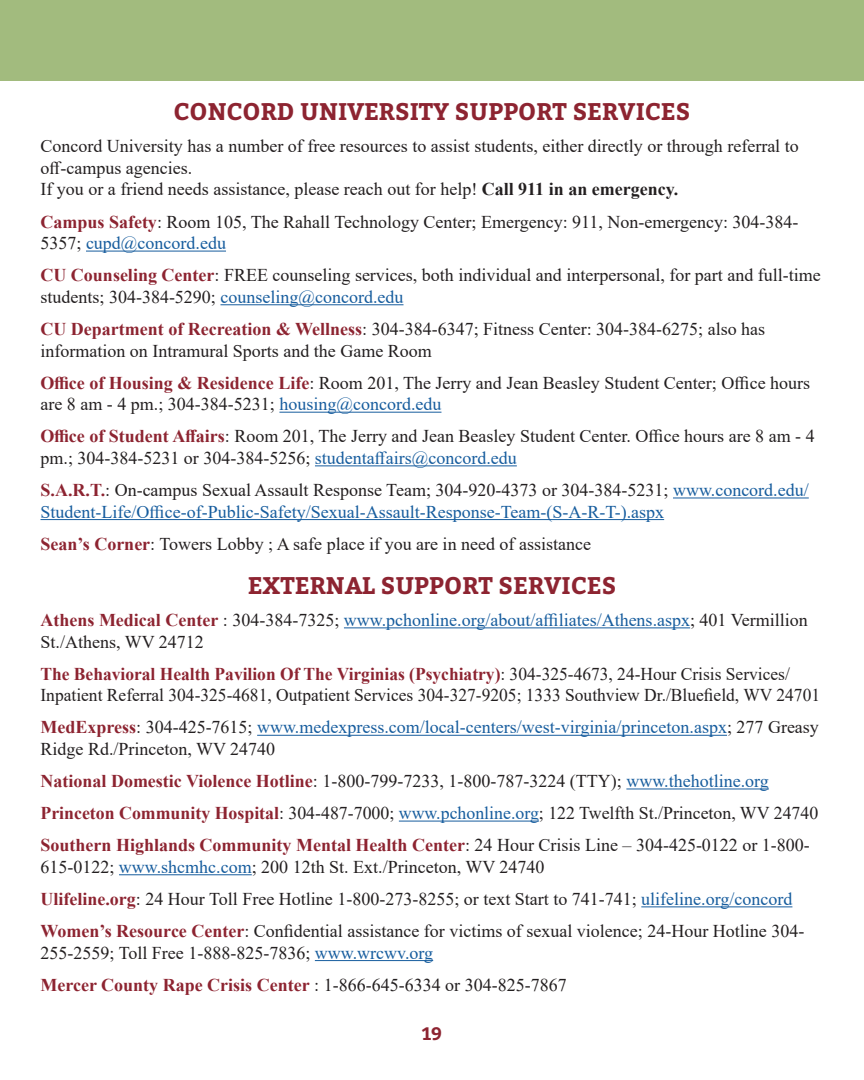
<style>
.page{position:relative;width:864px;height:1080px;background:#fff}
.page>*{position:absolute;margin:0;border:0;box-sizing:border-box;transform-origin:0 0}
.Paragraph_Style_1{font:700 24px "Bitter";color:#8d2431}
.t1{font:18px/21.6px "Times New Roman";color:#231f20}
.t2{font:18px/21.6px "Times New Roman";color:#175d9e}
.t3{font:700 18px "Bitter";color:#8d2431}
.s1{font-weight:700}
.s2{font-weight:700;color:#8d2431}
.s3{color:#175d9e}
.s4{color:#231f20}
</style>
<div class="page">
<hr style="left:86px;top:251px;width:140px;height:1px;background:#175d9e">
<hr style="left:220px;top:304px;width:184px;height:1px;background:#175d9e">
<hr style="left:279px;top:412px;width:162px;height:1px;background:#175d9e">
<hr style="left:315px;top:465px;width:202px;height:1px;background:#175d9e">
<hr style="left:673px;top:498px;width:136px;height:1px;background:#175d9e">
<hr style="left:40px;top:519px;width:624px;height:1px;background:#175d9e">
<hr style="left:344px;top:627px;width:346px;height:1px;background:#175d9e">
<hr style="left:257px;top:735px;width:470px;height:1px;background:#175d9e">
<hr style="left:626px;top:789px;width:143px;height:1px;background:#175d9e">
<hr style="left:399px;top:821px;width:140px;height:1px;background:#175d9e">
<hr style="left:119px;top:874px;width:133px;height:1px;background:#175d9e">
<hr style="left:641px;top:906px;width:151px;height:1px;background:#175d9e">
<hr style="left:315px;top:960px;width:118px;height:1px;background:#175d9e">
<div style="left:0;top:0;width:864px;height:81px;background:#a2bb7e"></div>
<p class="Paragraph_Style_1" style="left:174px;top:96px;width:518px">CONCORD UNIVERSITY SUPPORT SERVICES</p>
<p class="t1" style="left:40px;top:135px;width:760px">Concord University has a number of free resources to assist students, either directly or through referral to off-campus agencies.</p>
<p class="t1" style="left:40px;top:178px;width:639px">If you or a friend needs assistance, please reach out for help! <span class="s1">Call 911 in an emergency.</span></p>
<p class="t1" style="left:40px;top:210px;width:760px"><span class="s2">Campus Safety</span>: Room 105, The Rahall Technology Center; Emergency: 911, Non-emergency: 304-384-<br>5357; <span class="s3">cupd@concord.edu</span></p>
<p class="t1" style="left:40px;top:264px;width:782px"><span class="s2">CU Counseling Center</span>: FREE counseling services, both individual and interpersonal, for part and full-time students; 304-384-5290; <span class="s3">counseling@concord.edu</span></p>
<p class="t1" style="left:40px;top:318px;width:726px"><span class="s2">CU Department of Recreation &amp; Wellness</span>: 304-384-6347; Fitness Center: 304-384-6275; also has</p>
<p class="t1" style="left:40px;top:339px;width:393px">information on Intramural Sports and the Game Room</p>
<p class="t1" style="left:40px;top:371px;width:771px"><span class="s2">Office of Housing &amp; Residence Life</span>: Room 201, The Jerry and Jean Beasley Student Center; Office hours are 8 am - 4 pm.; 304-384-5231; <span class="s3">housing@concord.edu</span></p>
<p class="t1" style="left:40px;top:425px;width:776px"><span class="s2">Office of Student Affairs</span>: Room 201, The Jerry and Jean Beasley Student Center. Office hours are 8 am - 4 pm.; 304-384-5231 or 304-384-5256; <span class="s3">studentaffairs@concord.edu</span></p>
<p class="t2" style="left:40px;top:479px;width:770px"><span class="s2">S.A.R.T.</span><span class="s4">: On-campus Sexual Assault Response Team; 304-920-4373 or 304-384-5231;</span> www.concord.edu/<br>Student-Life/Office-of-Public-Safety/Sexual-Assault-Response-Team-(S-A-R-T-).aspx</p>
<p class="t1" style="left:40px;top:532px;width:552px"><span class="s2">Sean’s Corner</span>: Towers Lobby ; A safe place if you are in need of assistance</p>
<p class="Paragraph_Style_1" style="left:248px;top:570px;width:370px">EXTERNAL SUPPORT SERVICES</p>
<p class="t1" style="left:40px;top:609px;width:769px"><span class="s2">Athens Medical Center</span> : 304-384-7325; <span class="s3">www.pchonline.org/about/affiliates/Athens.aspx</span>; 401 Vermillion<br>St./Athens, WV 24712</p>
<p class="t1" style="left:40px;top:662px;width:781px"><span class="s2">The Behavioral Health Pavilion Of The Virginias (Psychiatry)</span>: 304-325-4673, 24-Hour Crisis Services/<br>Inpatient Referral 304-325-4681, Outpatient Services 304-327-9205; 1333 Southview Dr./Bluefield, WV 24701</p>
<p class="t2" style="left:40px;top:716px;width:780px"><span class="s2">MedExpress</span><span class="s4">: 304-425-7615;</span> www.medexpress.com/local-centers/west-virginia/princeton.aspx<span class="s4">; 277 Greasy<br>Ridge Rd./Princeton, WV 24740</span></p>
<p class="t1" style="left:40px;top:770px;width:730px"><span class="s2">National Domestic Violence Hotline</span>: 1-800-799-7233, 1-800-787-3224 (TTY); <span class="s3">www.thehotline.org</span></p>
<p class="t1" style="left:40px;top:802px;width:779px"><span class="s2">Princeton Community Hospital</span>: 304-487-7000; <span class="s3">www.pchonline.org</span>; 122 Twelfth St./Princeton, WV 24740</p>
<p class="t1" style="left:40px;top:834px;width:771px"><span class="s2">Southern Highlands Community Mental Health Center</span>: 24 Hour Crisis Line – 304-425-0122 or 1-800-<br>615-0122; <span class="s3">www.shcmhc.com</span>; 200 12th St. Ext./Princeton, WV 24740</p>
<p class="t1" style="left:40px;top:888px;width:753px"><span class="s2">Ulifeline.org</span>: 24 Hour Toll Free Hotline 1-800-273-8255; or text Start to 741-741; <span class="s3">ulifeline.org/concord</span></p>
<p class="t1" style="left:40px;top:920px;width:765px"><span class="s2">Women’s Resource Center</span>: Confidential assistance for victims of sexual violence; 24-Hour Hotline 304-<br>255-2559; Toll Free 1-888-825-7836; <span class="s3">www.wrcwv.org</span></p>
<p class="t1" style="left:40px;top:973px;width:528px"><span class="s2">Mercer County Rape Crisis Center</span> : 1-866-645-6334 or 304-825-7867</p>
<p class="t3" style="left:422px;top:1022px;width:22px">19</p>
</div>
